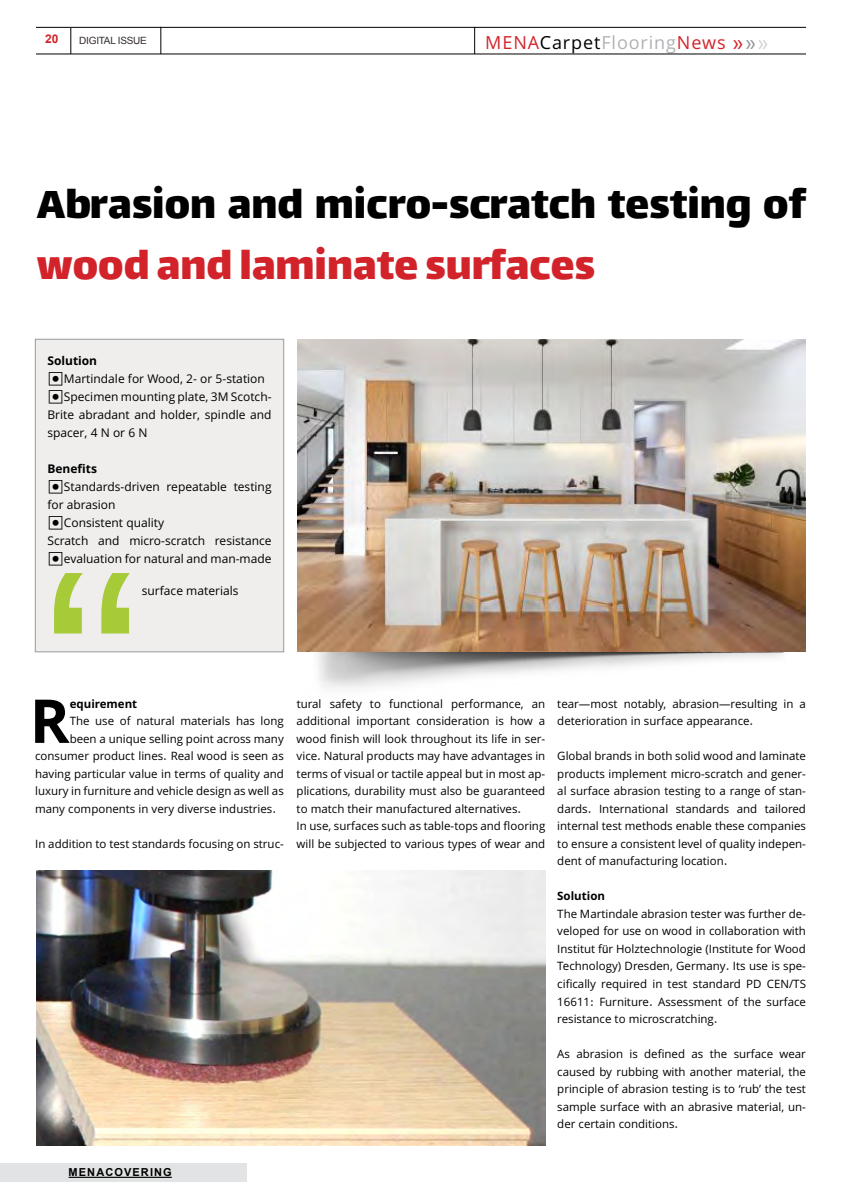
<style>
.page{position:relative;width:842px;height:1191px;background:#fff}
.page>*{position:absolute;margin:0;border:0;box-sizing:border-box;transform-origin:0 0}
.t1{font:700 60.5px "Sahel";color:#000}
.t2{font:48px "Lalezar";color:#000}
.t3{font:48px "Lalezar";color:#d2232a}
.t4{font:18px "Sahel";letter-spacing:.05em;color:#d2232a}
.t5{font:12px/18px "Sahel";color:#000}
.t6{font:700 12px "Arial";color:#d2232a}
.t7{font:11.5px/17.5px "Sahel";color:#000;text-align:justify}
.t8{font:700 11.5px "Sahel";color:#000}
.t9{font:700 11px "Arial";letter-spacing:.1em;color:#000}
.t10{font:10px "Arial";letter-spacing:-.025em;color:#322b29}
.s1{color:#000}
.s2{color:#afb1b4}
.s3{color:#939598}
.s4{color:#d1d3d4}
.s5{font-weight:700}
.s6{font-family:"Arial"}
</style>
<div class="page">
<hr style="left:36px;top:53px;width:770px;height:1px;background:#000">
<hr style="left:36px;top:27px;width:770px;height:1px;background:#000">
<svg style="left:70px;top:28px;width:1px;height:26px"></svg>
<svg style="left:160px;top:27px;width:1px;height:27px"></svg>
<svg style="left:474px;top:28px;width:1px;height:26px"></svg>
<div style="left:0;top:1163px;width:247px;height:18px;background:#e2e3e4"></div>
<hr style="left:69px;top:1176px;width:103px;height:1px;background:#000">
<img style="left:317px;top:652px;width:467px;height:37px">
<img style="left:297px;top:339px;width:509px;height:313px">
<img style="left:36px;top:870px;width:509px;height:275px">
<div style="left:35px;top:339px;width:249px;height:313px;background:#efeeed"></div>
<div style="left:35px;top:339px;width:249px;height:313px;border:1px solid #999b9c"></div>
<svg style="left:54px;top:573px;width:76px;height:60px"></svg>
<p class="t6" style="left:45px;top:31px;width:15px">20</p>
<p class="t10" style="left:79px;top:34px;width:69px">DIGITAL ISSUE</p>
<h3 class="t4" style="left:485px;top:32px;width:285px">MENA<span class="s1">Carpet</span><span class="s2">Flooring</span>News »<span class="s3">»</span><span class="s4">»</span></h3>
<h2 class="t2" style="left:37px;top:174px;width:770px">Abrasion and micro-scratch testing of</h2>
<h2 class="t3" style="left:37px;top:234px;width:559px">wood and laminate surfaces</h2>
<p class="t5" style="left:47px;top:352px;width:226px"><span class="s5">Solution<br></span>⏺Martindale for Wood, 2- or 5-station ⏺Specimen mounting plate, 3M Scotch-<br>Brite abradant and holder, spindle and spacer, 4 N or 6 N</p>
<p class="t5" style="left:47px;top:460px;width:226px"><span class="s5">Benefits<br></span>⏺Standards-driven repeatable testing for abrasion<br>⏺Consistent quality<br>Scratch and micro-scratch resistance ⏺evaluation for natural and man-made</p>
<p class="t5" style="left:142px;top:582px;width:98px">surface materials</p>
<h1 class="t1" style="left:30px;top:686px;width:41px">R</h1>
<p class="t8" style="left:70px;top:697px;width:69px">equirement</p>
<p class="t7" style="left:70px;top:712px;width:216px">The use of natural materials has long</p>
<p class="t7" style="left:70px;top:730px;width:216px">been a unique selling point across many</p>
<p class="t7" style="left:35px;top:747px;width:250px">consumer product lines. Real wood is seen as</p>
<p class="t7" style="left:35px;top:765px;width:250px">having particular value in terms of quality and</p>
<p class="t7" style="left:35px;top:782px;width:250px">luxury in furniture and vehicle design as well as</p>
<p class="t7" style="left:35px;top:800px;width:243px">many components in very diverse industries.</p>
<p class="t7" style="left:35px;top:835px;width:250px">In addition to test standards focusing on struc-</p>
<p class="t7" style="left:297px;top:695px;width:250px;text-align:left">tural safety to functional performance, an additional important consideration is how a wood finish will look throughout its life in ser&shy;vice. Natural products may have advantages in terms of visual or tactile appeal but in most ap&shy;plications, durability must also be guaranteed to match their manufactured alternatives.<br>In use, surfaces such as table-tops and flooring will be subjected to various types of wear and</p>
<p class="t7" style="left:557px;top:695px;width:250px">tear—most notably, abrasion—resulting in a deterioration in surface appearance.</p>
<p class="t7" style="left:557px;top:747px;width:250px">Global brands in both solid wood and laminate products implement micro-scratch and gener&shy;al surface abrasion testing to a range of stan&shy;dards. International standards and tailored internal test methods enable these companies to ensure a consistent level of quality indepen&shy;dent of manufacturing location.</p>
<p class="t8" style="left:557px;top:889px;width:49px">Solution</p>
<p class="t7" style="left:557px;top:905px;width:250px">The Martindale abrasion tester was further de&shy;veloped for use on wood in collaboration with Institut f<span class="s6">ü</span>r Holztechnologie (Institute for Wood Technology) Dresden, Germany. Its use is spe&shy;cifically required in test standard PD CEN/TS 16611: Furniture. Assessment of the surface resistance to microscratching.</p>
<p class="t7" style="left:557px;top:1045px;width:250px">As abrasion is defined as the surface wear caused by rubbing with another material, the principle of abrasion testing is to ‘rub’ the test sample surface with an abrasive material, un&shy;der certain conditions.</p>
<p class="t9" style="left:69px;top:1165px;width:105px">MENACOVERING</p>
</div>
